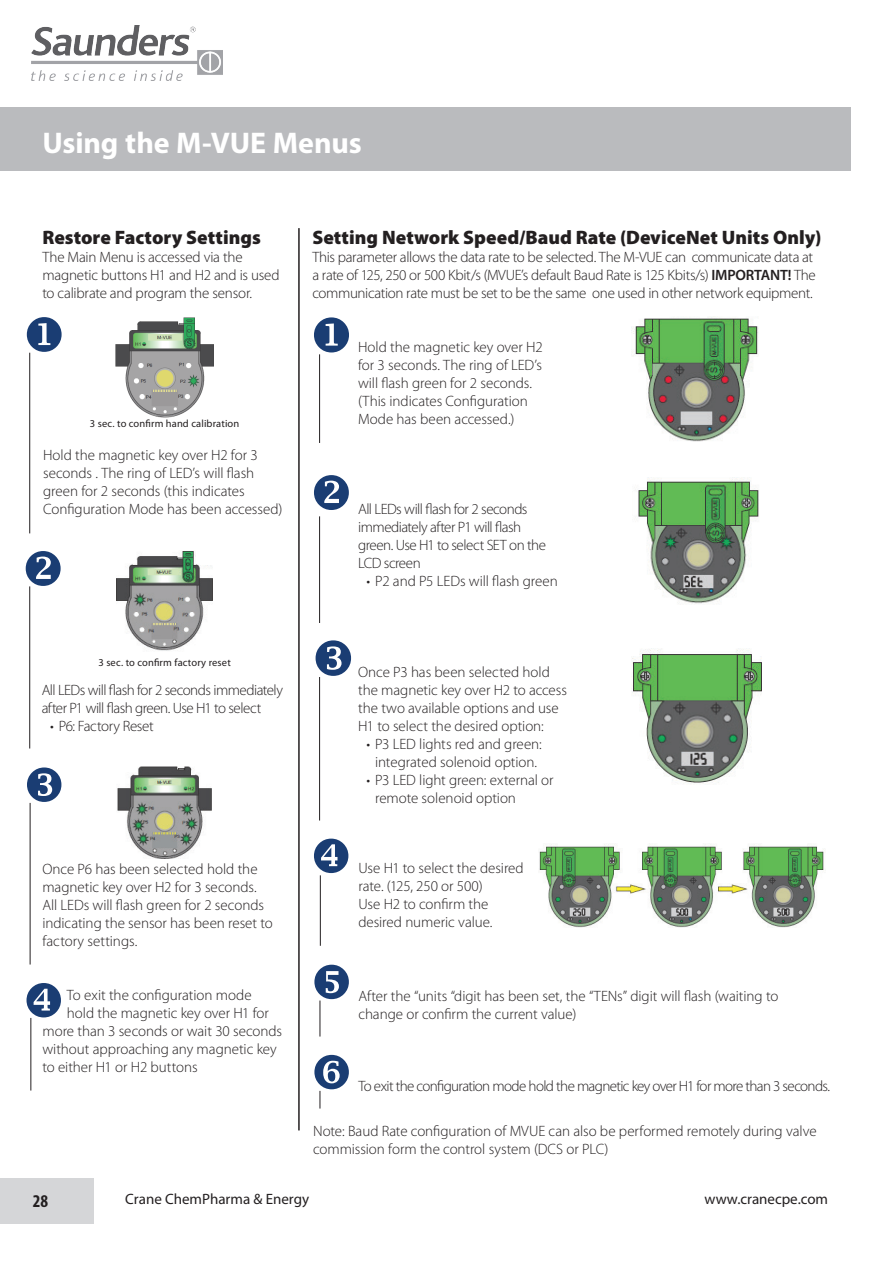
<style>
.page{position:relative;width:893px;height:1263px;background:#fff}
.page>*{position:absolute;margin:0;border:0;box-sizing:border-box;transform-origin:0 0}
.t1{font:700 30px "Myriad Pro";letter-spacing:-.005em;color:#fff}
.t2{font:900 19.5px "Myriad Pro";color:#231f20}
.t3{font:700 condensed 18px "Myriad Pro";color:#231f20}
.t4{font:300 15px/18px "Myriad Pro";letter-spacing:-.005em;color:#231f20}
.t5{font:300 15px/18px "Myriad Pro";letter-spacing:-.025em;color:#231f20}
.t6{font:300 15px/18px "Myriad Pro";letter-spacing:-.035em;color:#231f20}
.t7{font:300 15px "Myriad Pro";letter-spacing:-.045em;color:#231f20}
.t8{font:15px "Myriad Pro";color:#231f20}
.t9{font:10.5px "Myriad Pro";letter-spacing:.015em;color:#231f20}
.s1{font-weight:600}
</style>
<div class="page">
<img style="left:31px;top:26px;width:192px;height:54px">
<div style="left:0;top:107px;width:850px;height:64px;background:#babbbe"></div>
<div style="left:0;top:1178px;width:94px;height:45px;background:#d5d6d8"></div>
<svg style="left:26px;top:983px;width:35px;height:35px"></svg>
<svg style="left:26px;top:317px;width:36px;height:35px"></svg>
<svg style="left:25px;top:551px;width:36px;height:35px"></svg>
<img style="left:116px;top:317px;width:97px;height:101px">
<div style="left:203px;top:317px;width:10px;height:18px;background:#fff"></div>
<hr style="left:30px;top:803px;width:1px;height:161px;background:#231f20">
<hr style="left:30px;top:1018px;width:1px;height:72px;background:#231f20">
<hr style="left:29px;top:353px;width:1px;height:180px;background:#231f20">
<hr style="left:29px;top:586px;width:1px;height:162px;background:#231f20">
<svg style="left:27px;top:767px;width:35px;height:35px"></svg>
<img style="left:117px;top:551px;width:96px;height:100px">
<div style="left:200px;top:550px;width:13px;height:15px;background:#fff"></div>
<img style="left:117px;top:766px;width:95px;height:93px">
<hr style="left:298px;top:228px;width:2px;height:902px;background:#231f20">
<svg style="left:314px;top:317px;width:35px;height:36px"></svg>
<svg style="left:314px;top:475px;width:35px;height:35px"></svg>
<svg style="left:315px;top:640px;width:37px;height:36px"></svg>
<hr style="left:319px;top:677px;width:1px;height:143px;background:#231f20">
<hr style="left:319px;top:516px;width:1px;height:107px;background:#231f20">
<hr style="left:319px;top:354px;width:1px;height:89px;background:#231f20">
<svg style="left:314px;top:838px;width:35px;height:35px"></svg>
<svg style="left:314px;top:964px;width:35px;height:35px"></svg>
<hr style="left:320px;top:1000px;width:1px;height:36px;background:#231f20">
<svg style="left:314px;top:1054px;width:35px;height:54px"></svg>
<hr style="left:320px;top:875px;width:1px;height:71px;background:#231f20">
<img style="left:539px;top:844px;width:285px;height:83px">
<img style="left:638px;top:478px;width:121px;height:126px">
<div style="left:624px;top:532px;width:22px;height:24px;background:#fff"></div>
<img style="left:632px;top:649px;width:130px;height:135px">
<div style="left:624px;top:712px;width:22px;height:18px;background:#fff"></div>
<img style="left:631px;top:316px;width:128px;height:126px">
<div style="left:750px;top:372px;width:22px;height:16px;background:#fff"></div>
<h1 class="t1" style="left:42px;top:126px;width:321px">Using the M-VUE Menus</h1>
<h2 class="t2" style="left:42px;top:227px;width:220px">Restore Factory Settings</h2>
<p class="t4" style="left:42px;top:248px;width:239px">The Main Menu is accessed via the magnetic buttons H1 and H2 and is used to calibrate and program the sensor.</p>
<p class="t9" style="left:90px;top:418px;width:151px">3 sec. to confirm hand calibration</p>
<p class="t4" style="left:43px;top:447px;width:241px">Hold the magnetic key over H2 for 3 seconds . The ring of LED’s will flash green for 2 seconds (this indicates Configuration Mode has been accessed)</p>
<p class="t9" style="left:98px;top:657px;width:134px">3 sec. to confirm factory reset</p>
<p class="t6" style="left:42px;top:681px;width:243px">All LEDs will flash for 2 seconds immediately after P1 will flash green. Use H1 to select</p>
<p class="t4" style="left:50px;top:717px;width:105px">• P6: Factory Reset</p>
<p class="t4" style="left:42px;top:860px;width:232px">Once P6 has been selected hold the magnetic key over H2 for 3 seconds.<br>All LEDs will flash green for 2 seconds indicating the sensor has been reset to factory settings.</p>
<p class="t4" style="left:67px;top:986px;width:186px">To exit the configuration mode</p>
<p class="t4" style="left:67px;top:1004px;width:204px">hold the magnetic key over H1 for</p>
<p class="t4" style="left:42px;top:1022px;width:241px">more than 3 seconds or wait 30 seconds</p>
<p class="t4" style="left:42px;top:1040px;width:236px">without approaching any magnetic key</p>
<p class="t4" style="left:42px;top:1058px;width:157px">to either H1 or H2 buttons</p>
<h2 class="t2" style="left:312px;top:227px;width:510px">Setting Network Speed/Baud Rate (DeviceNet Units Only)</h2>
<p class="t5" style="left:312px;top:248px;width:505px">This parameter allows the data rate to be selected. The M-VUE can communicate data at a rate of 125, 250 or 500 Kbit/s (MVUE’s default Baud Rate is 125 Kbits/s) <span class="s1">IMPORTANT!</span> The communication rate must be set to be the same one used in other network equipment.</p>
<p class="t4" style="left:358px;top:339px;width:186px">Hold the magnetic key over H2 for 3 seconds. The ring of LED’s will flash green for 2 seconds. (This indicates Configuration<br>Mode has been accessed.)</p>
<p class="t6" style="left:358px;top:501px;width:190px">All LEDs will flash for 2 seconds immediately after P1 will flash green. Use H1 to select SET on the<br>LCD screen</p>
<p class="t4" style="left:367px;top:573px;width:193px">• P2 and P5 LEDs will flash green</p>
<p class="t4" style="left:358px;top:663px;width:210px">Once P3 has been selected hold the magnetic key over H2 to access the two available options and use<br>H1 to select the desired option:</p>
<p class="t4" style="left:367px;top:735px;width:176px;text-align:center">• P3 LED lights red and green: integrated solenoid option.</p>
<p class="t4" style="left:375px;top:771px;width:180px;text-indent:-9px">• P3 LED light green: external or remote solenoid option</p>
<p class="t4" style="left:358px;top:860px;width:167px">Use H1 to select the desired rate. (125, 250 or 500)<br>Use H2 to confirm the desired numeric value.</p>
<p class="t4" style="left:358px;top:987px;width:421px">After the “units “digit has been set, the “TENs” digit will flash (waiting to change or confirm the current value)</p>
<p class="t7" style="left:358px;top:1077px;width:473px">To exit the configuration mode hold the magnetic key over H1 for more than 3 seconds.</p>
<p class="t4" style="left:313px;top:1122px;width:505px">Note: Baud Rate configuration of MVUE can also be performed remotely during valve commission form the control system (DCS or PLC)</p>
<p class="t3" style="left:33px;top:1191px;width:17px">28</p>
<p class="t8" style="left:125px;top:1191px;width:185px">Crane ChemPharma &amp; Energy</p>
<p class="t8" style="left:704px;top:1191px;width:125px">www.cranecpe.com</p>
</div>
